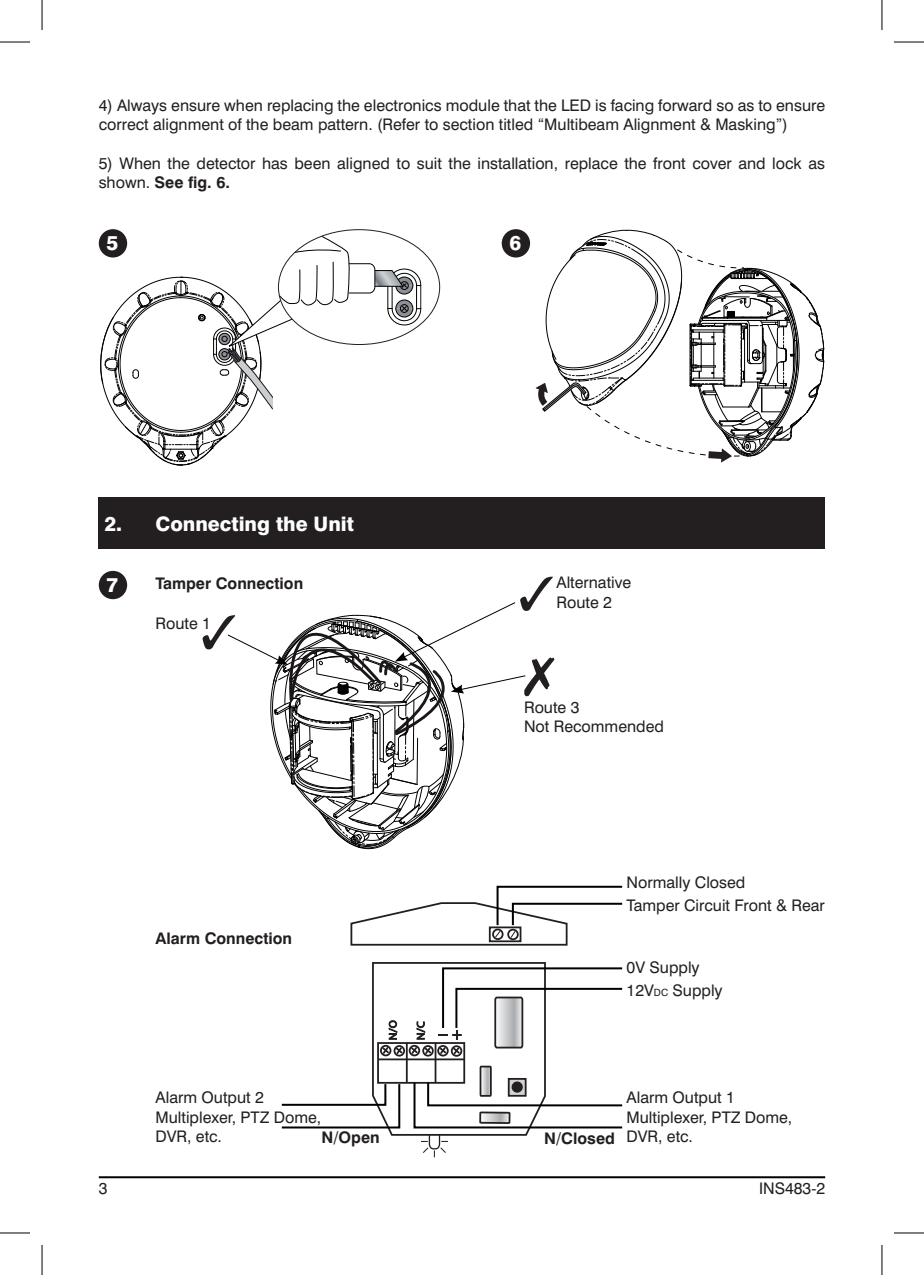
<style>
.page{position:relative;width:924px;height:1275px;background:#fff}
.page>*{position:absolute;margin:0;border:0;box-sizing:border-box;transform-origin:0 0}
.t1{font:800 20px "Swiss 721 BT";color:#fff}
.t2{font:16px/19.2px "Swiss 721 BT";color:#231f20}
.t3{font:700 16px "Swiss 721 BT";color:#231f20}
.s1{font-weight:700}
.s2{font-size:10px}
</style>
<div class="page">
<hr style="left:99px;top:1176px;width:725px;height:2px;background:#000">
<div style="left:99px;top:497px;width:725px;height:51px;background:#231f20"></div>
<div style="left:99px;top:571px;width:28px;height:28px;background:#231f20;border-radius:50%"></div>
<svg style="left:202px;top:576px;width:352px;height:273px"></svg>
<div style="left:501px;top:229px;width:29px;height:28px;background:#231f20;border-radius:50%"></div>
<svg style="left:99px;top:230px;width:322px;height:235px"></svg>
<svg style="left:535px;top:230px;width:289px;height:233px"></svg>
<svg style="left:350px;top:885px;width:273px;height:61px"></svg>
<svg style="left:281px;top:962px;width:342px;height:195px"></svg>
<hr style="left:0;top:42px;width:30px;height:1px;background:#000">
<hr style="left:893px;top:42px;width:30px;height:1px;background:#000">
<hr style="left:0;top:1232px;width:30px;height:1px;background:#000">
<hr style="left:893px;top:1232px;width:30px;height:1px;background:#000">
<hr style="left:42px;top:0;width:1px;height:30px;background:#000">
<hr style="left:42px;top:1245px;width:1px;height:30px;background:#000">
<hr style="left:881px;top:0;width:1px;height:30px;background:#000">
<hr style="left:881px;top:1245px;width:1px;height:30px;background:#000">
<p class="t2" style="left:99px;top:96px;width:727px">4) Always ensure when replacing the electronics module that the LED is facing forward so as to ensure correct alignment of the beam pattern. (Refer to section titled “Multibeam Alignment &amp; Masking”)</p>
<p class="t2" style="left:99px;top:153px;width:727px">5) When the detector has been aligned to suit the installation, replace the front cover and lock as shown. <span class="s1">See fig. 6.</span></p>
<p class="t1" style="left:106px;top:230px;width:13px">5</p>
<p class="t1" style="left:509px;top:230px;width:13px">6</p>
<p class="t1" style="left:104px;top:511px;width:251px">2. Connecting the Unit</p>
<p class="t1" style="left:106px;top:572px;width:13px">7</p>
<p class="t3" style="left:155px;top:573px;width:149px">Tamper Connection</p>
<p class="t2" style="left:155px;top:614px;width:57px">Route 1</p>
<p class="t3" style="left:155px;top:928px;width:138px">Alarm Connection</p>
<p class="t2" style="left:556px;top:573px;width:76px">Alternative<br>Route 2</p>
<p class="t2" style="left:523px;top:698px;width:141px">Route 3<br>Not Recommended</p>
<p class="t2" style="left:626px;top:870px;width:200px;line-height:22.6px">Normally Closed<br>Tamper Circuit Front &amp; Rear</p>
<p class="t2" style="left:626px;top:956px;width:98px;line-height:22.6px">0V Supply<br>12V<span class="s2">DC</span> Supply</p>
<p class="t2" style="left:155px;top:1088px;width:167px">Alarm Output 2<br>Multiplexer, PTZ Dome,<br>DVR, etc.</p>
<p class="t2" style="left:626px;top:1088px;width:167px">Alarm Output 1<br>Multiplexer, PTZ Dome,<br>DVR, etc.</p>
<p class="t3" style="left:321px;top:1127px;width:60px">N/Open</p>
<p class="t3" style="left:544px;top:1128px;width:72px">N/Closed</p>
<p class="t2" style="left:99px;top:1178px;width:10px">3</p>
<p class="t2" style="left:758px;top:1178px;width:68px">INS483-2</p>
</div>
